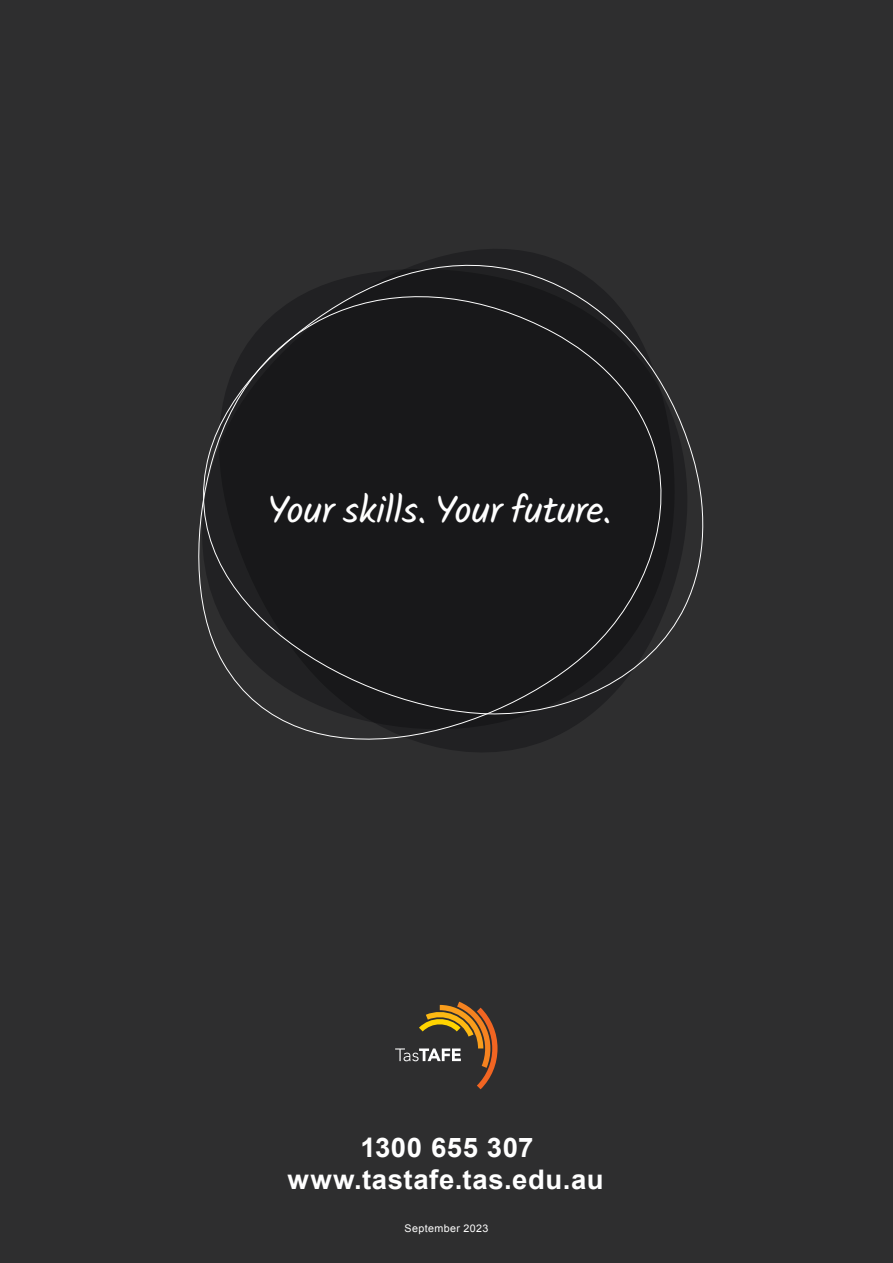
<style>
.page{position:relative;width:893px;height:1263px;background:#2e2e2f}
.page>*{position:absolute;margin:0;border:0;box-sizing:border-box;transform-origin:0 0}
.BODY_COPY{font:38.1px "Kalam";letter-spacing:-.01em;color:#fff}
.BODY_COPY-2{font:700 27px/31.5px "Arial";letter-spacing:.02em;color:#fff;text-align:center}
.BODY_COPY-3{font:10.5px "Arial";letter-spacing:.035em;color:#fff}
</style>
<div class="page">
<svg style="left:276px;top:717px;width:311px;height:35px"></svg>
<svg style="left:198px;top:249px;width:506px;height:468px"></svg>
<svg style="left:395px;top:1002px;width:102px;height:87px"></svg>
<p class="BODY_COPY" style="left:267px;top:483px;width:346px">Your skills. Your future.</p>
<p class="BODY_COPY-2" style="left:287px;top:1133px;width:318px">1300 655 307 www.tastafe.tas.edu.au</p>
<p class="BODY_COPY-3" style="left:405px;top:1221px;width:85px">September 2023</p>
</div>
